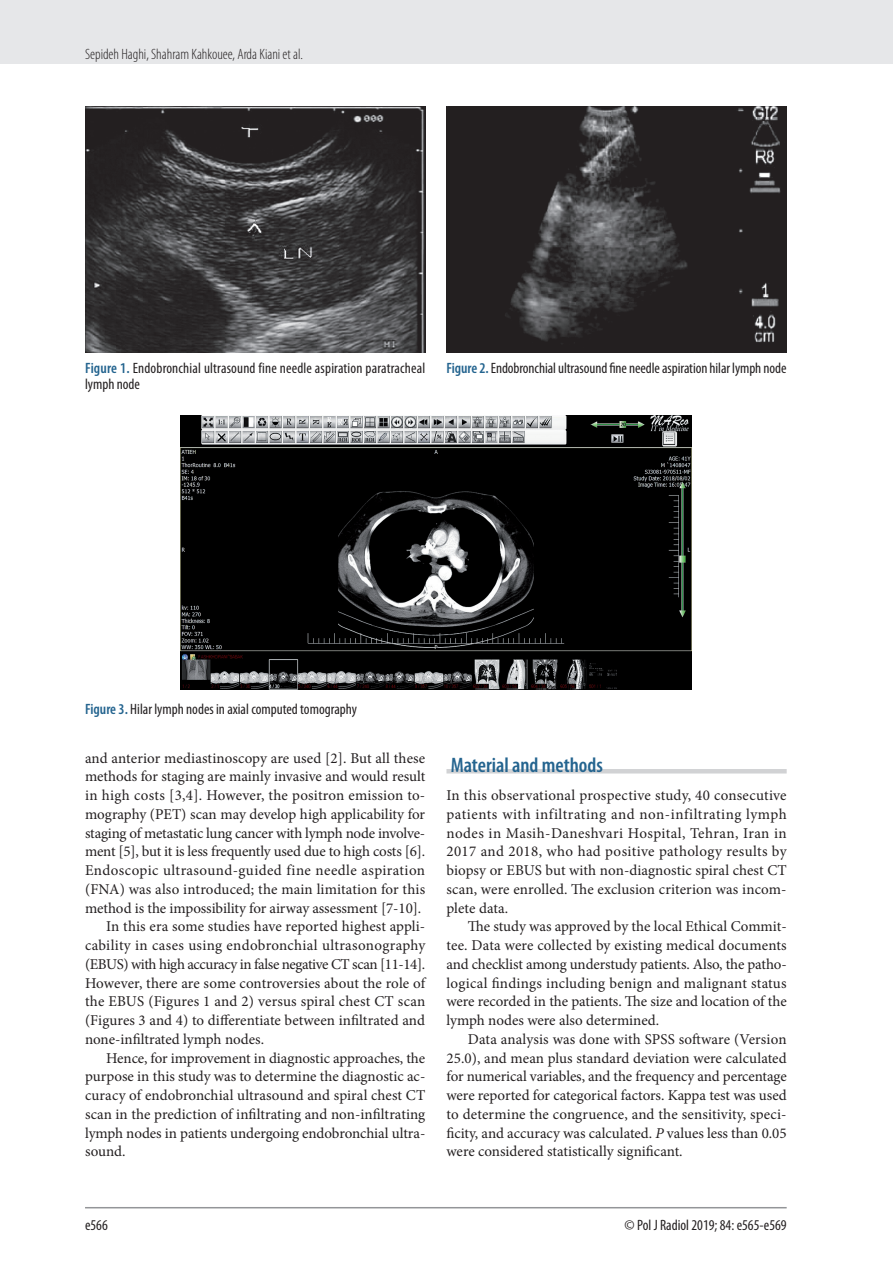
<style>
.page{position:relative;width:893px;height:1263px;background:#fff}
.page>*{position:absolute;margin:0;border:0;box-sizing:border-box;transform-origin:0 0}
.t1{font:600 condensed 21px "Myriad Pro";color:#24648f}
.t2{font:15px/18.8px "Minion Pro";color:#231f20;text-align:justify}
.t3{font:condensed 15px/16.5px "Myriad Pro";color:#231f20}
.t4{font:15px "Minion Pro";letter-spacing:-.025em;color:#231f20}
.t5{font:15px "Minion Pro";letter-spacing:-.02em;color:#231f20}
.t6{font:15px "Minion Pro";letter-spacing:.02em;color:#231f20}
.t7{font:15px "Minion Pro";letter-spacing:.025em;color:#231f20}
.t8{font:300 condensed 15px "Myriad Pro";color:#231f20}
.s1{font-weight:600;color:#24648f}
.s2{font-style:italic}
</style>
<div class="page">
<div style="left:0;top:0;width:893px;height:64px;background:#e6e7e9"></div>
<hr style="left:85px;top:1207px;width:702px;height:1px;background:#939598">
<hr style="left:446px;top:769px;width:341px;height:4px;background:#d1d2d4">
<img style="left:85px;top:107px;width:340px;height:246px">
<img style="left:446px;top:107px;width:341px;height:246px">
<img style="left:181px;top:416px;width:510px;height:274px">
<p class="t8" style="left:85px;top:45px;width:219px">Sepideh Haghi, Shahram Kahkouee, Arda Kiani et al.</p>
<p class="t3" style="left:85px;top:359px;width:342px"><span class="s1">Figure 1.</span> Endobronchial ultrasound fine needle aspiration paratracheal lymph node</p>
<p class="t3" style="left:446px;top:359px;width:341px"><span class="s1">Figure 2.</span> Endobronchial ultrasound fine needle aspiration hilar lymph node</p>
<p class="t3" style="left:85px;top:700px;width:273px"><span class="s1">Figure 3.</span> Hilar lymph nodes in axial computed tomography</p>
<p class="t2" style="left:85px;top:748px;width:342px">and anterior mediastinoscopy are used [2]. But all these</p>
<p class="t2" style="left:85px;top:767px;width:342px">methods for staging are mainly invasive and would result</p>
<p class="t2" style="left:85px;top:786px;width:342px">in high costs [3,4]. However, the positron emission to-</p>
<p class="t2" style="left:85px;top:805px;width:342px">mography (PET) scan may develop high applicability for</p>
<p class="t5" style="left:85px;top:823px;width:342px">staging of metastatic lung cancer with lymph node involve-</p>
<p class="t2" style="left:85px;top:842px;width:342px">ment [5], but it is less frequently used due to high costs [6].</p>
<p class="t7" style="left:85px;top:860px;width:342px">Endoscopic ultrasound-guided fine needle aspiration</p>
<p class="t2" style="left:85px;top:880px;width:342px">(FNA) was also introduced; the main limitation for this</p>
<p class="t2" style="left:85px;top:898px;width:338px">method is the impossibility for airway assessment [7-10].</p>
<p class="t2" style="left:106px;top:917px;width:320px">In this era some studies have reported highest appli-</p>
<p class="t6" style="left:85px;top:935px;width:342px">cability in cases using endobronchial ultrasonography</p>
<p class="t4" style="left:85px;top:954px;width:342px">(EBUS) with high accuracy in false negative CT scan [11-14].</p>
<p class="t2" style="left:85px;top:973px;width:342px">However, there are some controversies about the role of</p>
<p class="t2" style="left:85px;top:992px;width:342px">the EBUS (Figures 1 and 2) versus spiral chest CT scan</p>
<p class="t2" style="left:85px;top:1011px;width:342px">(Figures 3 and 4) to differentiate between infiltrated and</p>
<p class="t2" style="left:85px;top:1030px;width:181px">none-infiltrated lymph nodes.</p>
<p class="t2" style="left:106px;top:1048px;width:320px">Hence, for improvement in diagnostic approaches, the</p>
<p class="t2" style="left:85px;top:1067px;width:342px">purpose in this study was to determine the diagnostic ac-</p>
<p class="t2" style="left:85px;top:1086px;width:342px">curacy of endobronchial ultrasound and spiral chest CT</p>
<p class="t2" style="left:85px;top:1105px;width:342px">scan in the prediction of infiltrating and non-infiltrating</p>
<p class="t2" style="left:85px;top:1123px;width:342px">lymph nodes in patients undergoing endobronchial ultra-</p>
<p class="t2" style="left:85px;top:1142px;width:42px">sound.</p>
<h1 class="t1" style="left:451px;top:752px;width:154px">Material and methods</h1>
<p class="t2" style="left:446px;top:786px;width:342px">In this observational prospective study, 40 consecutive patients with infiltrating and non-infiltrating lymph nodes in Masih-Daneshvari Hospital, Tehran, Iran in 2017 and 2018, who had positive pathology results by biopsy or EBUS but with non-diagnostic spiral chest CT scan, were enrolled. The exclusion criterion was incom&shy;plete data.</p>
<p class="t2" style="left:446px;top:917px;width:342px;text-indent:21px">The study was approved by the local Ethical Commit&shy;tee. Data were collected by existing medical documents and checklist among understudy patients. Also, the patho&shy;logical findings including benign and malignant status were recorded in the patients. The size and location of the lymph nodes were also determined.</p>
<p class="t2" style="left:446px;top:1030px;width:342px;text-indent:21px">Data analysis was done with SPSS software (Version 25.0), and mean plus standard deviation were calculated for numerical variables, and the frequency and percentage were reported for categorical factors. Kappa test was used to determine the congruence, and the sensitivity, speci&shy;ficity, and accuracy was calculated. <span class="s2">P</span> values less than 0.05 were considered statistically significant.</p>
<p class="t3" style="left:85px;top:1216px;width:24px">e566</p>
<p class="t3" style="left:625px;top:1216px;width:164px">© Pol J Radiol 2019; 84: e565-e569</p>
</div>
